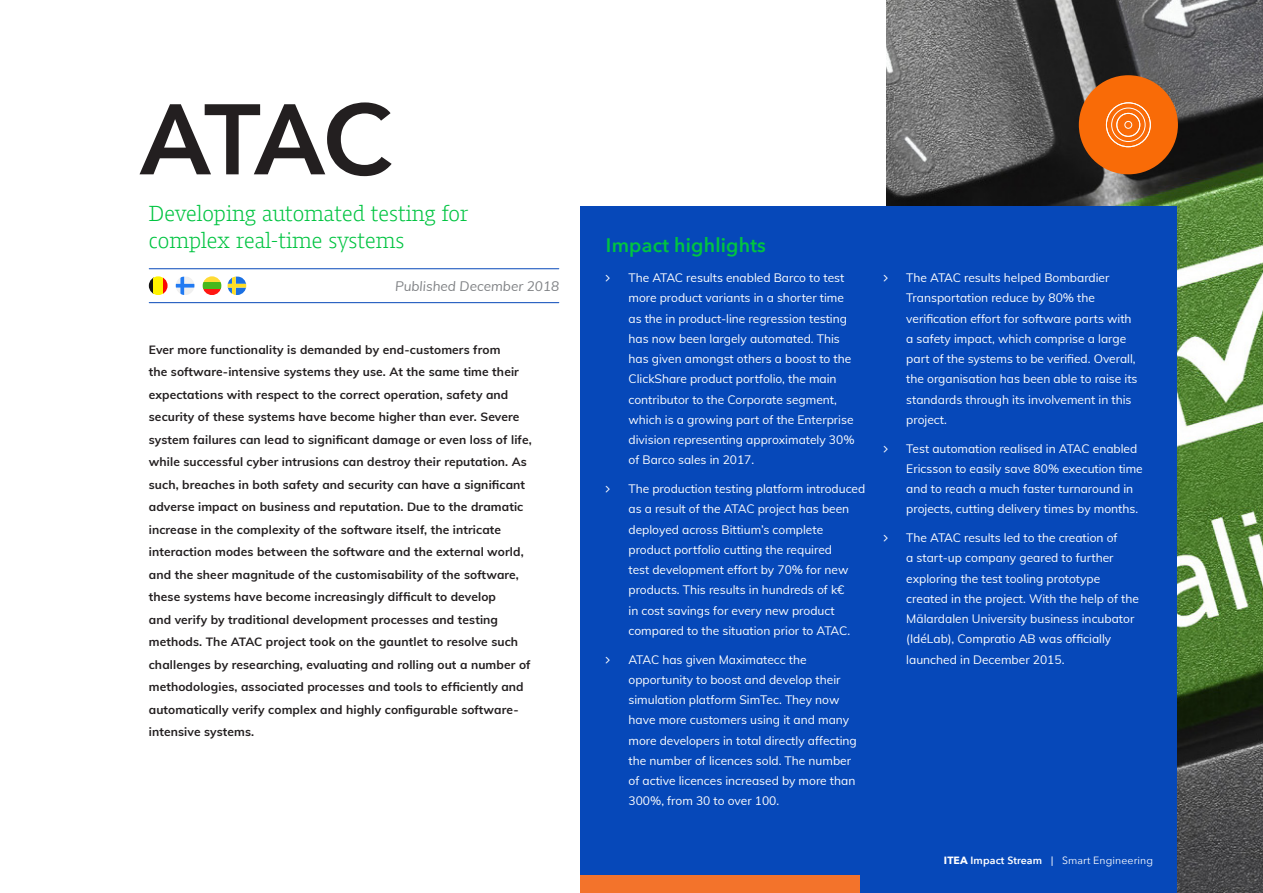
<style>
.page{position:relative;width:1263px;height:893px;background:#fff}
.page>*{position:absolute;margin:0;border:0;box-sizing:border-box;transform-origin:0 0}
.heading_1{font:600 99px "Avenir Next";color:#231f20}
.heading_2__sub{font:300 22.5px/27px "Harrison Serif Pro";color:#00c441}
.heading-B{font:600 19.5px "Avenir Next";letter-spacing:.01em;color:#00c441}
.t1{font:italic 13.5px "Muli";color:#808285}
.t2{font:12px/20.2px "Muli";color:#fff}
.impact_story__leader{font:700 12px/22.5px "Muli";letter-spacing:.01em;color:#231f20}
.body{font:10.5px "Avenir Next";letter-spacing:.01em;color:#fff}
.s1{font-weight:700}
.s2{font-weight:600}
.s3{font-family:"Muli"}
</style>
<div class="page">
<img style="left:887px;top:0;width:376px;height:893px">
<div style="left:580px;top:207px;width:597px;height:686px;background:#0648b9"></div>
<div style="left:580px;top:875px;width:280px;height:18px;background:#f3732b"></div>
<svg style="left:203px;top:276px;width:18px;height:7px"></svg>
<svg style="left:203px;top:289px;width:18px;height:6px"></svg>
<div style="left:203px;top:283px;width:18px;height:6px;background:#47b81c"></div>
<svg style="left:228px;top:276px;width:18px;height:19px"></svg>
<svg style="left:176px;top:276px;width:18px;height:19px"></svg>
<svg style="left:149px;top:278px;width:4px;height:16px"></svg>
<div style="left:153px;top:276px;width:10px;height:19px;background:#fff200"></div>
<svg style="left:163px;top:277px;width:5px;height:17px"></svg>
<hr style="left:149px;top:302px;width:410px;height:1px;background:#0648b9">
<hr style="left:149px;top:268px;width:410px;height:1px;background:#0648b9">
<div style="left:1079px;top:75px;width:99px;height:99px;background:#f96b07;border-radius:50%"></div>
<div style="left:1106px;top:102px;width:45px;height:45px;border:1px solid #fff;border-radius:50%"></div>
<div style="left:1111px;top:108px;width:34px;height:34px;border:1px solid #fff;border-radius:50%"></div>
<div style="left:1116px;top:113px;width:24px;height:24px;border:1px solid #fff;border-radius:50%"></div>
<div style="left:1124px;top:121px;width:8px;height:8px;border:1px solid #fff;border-radius:50%"></div>
<p class="heading_1" style="left:140px;top:55px;width:253px">ATAC</p>
<p class="heading_2__sub" style="left:149px;top:198px;width:321px">Developing automated testing for complex real-time systems</p>
<p class="t1" style="left:395px;top:277px;width:166px">Published December 2018</p>
<p class="impact_story__leader" style="left:149px;top:337px;width:384px">Ever more functionality is demanded by end-customers from<br>the software-intensive systems they use. At the same time their expectations with respect to the correct operation, safety and security of these systems have become higher than ever. Severe system failures can lead to significant damage or even loss of life, while successful cyber intrusions can destroy their reputation. As such, breaches in both safety and security can have a significant adverse impact on business and reputation. Due to the dramatic increase in the complexity of the software itself, the intricate interaction modes between the software and the external world, and the sheer magnitude of the customisability of the software, these systems have become increasingly difficult to develop<br>and verify by traditional development processes and testing methods. The ATAC project took on the gauntlet to resolve such challenges by researching, evaluating and rolling out a number of methodologies, associated processes and tools to efficiently and automatically verify complex and highly configurable software&shy;intensive systems.</p>
<p class="heading-B" style="left:606px;top:228px;width:161px">Impact highlights</p>
<p class="t2" style="left:628px;top:267px;width:228px">The ATAC results enabled Barco to test more product variants in a shorter time as the in product-line regression testing has now been largely automated. This has given amongst others a boost to the ClickShare product portfolio, the main contributor to the Corporate segment, which is a growing part of the Enterprise division representing approximately 30% of Barco sales in 2017.</p>
<p class="t2" style="left:628px;top:478px;width:238px">The production testing platform introduced as a result of the ATAC project has been deployed across Bittium’s complete product portfolio cutting the required<br>test development effort by 70% for new products. This results in hundreds of k€<br>in cost savings for every new product compared to the situation prior to ATAC.</p>
<p class="t2" style="left:628px;top:649px;width:230px">ATAC has given Maximatecc the opportunity to boost and develop their simulation platform SimTec. They now have more customers using it and many more developers in total directly affecting the number of licences sold. The number of active licences increased by more than 300%, from 30 to over 100.</p>
<p class="t2" style="left:906px;top:267px;width:233px">The ATAC results helped Bombardier Transportation reduce by 80% the verification effort for software parts with a safety impact, which comprise a large part of the systems to be verified. Overall, the organisation has been able to raise its standards through its involvement in this project.</p>
<p class="t2" style="left:906px;top:438px;width:238px">Test automation realised in ATAC enabled Ericsson to easily save 80% execution time and to reach a much faster turnaround in projects, cutting delivery times by months.</p>
<p class="t2" style="left:906px;top:527px;width:234px">The ATAC results led to the creation of<br>a start-up company geared to further exploring the test tooling prototype created in the project. With the help of the Mälardalen University business incubator (IdéLab), Compratio AB was officially launched in December 2015.</p>
<p class="body" style="left:944px;top:851px;width:211px"><span class="s1">ITEA</span> <span class="s2">Impact Stream</span> <span class="s3">|</span> Smart Engineering</p>
</div>
